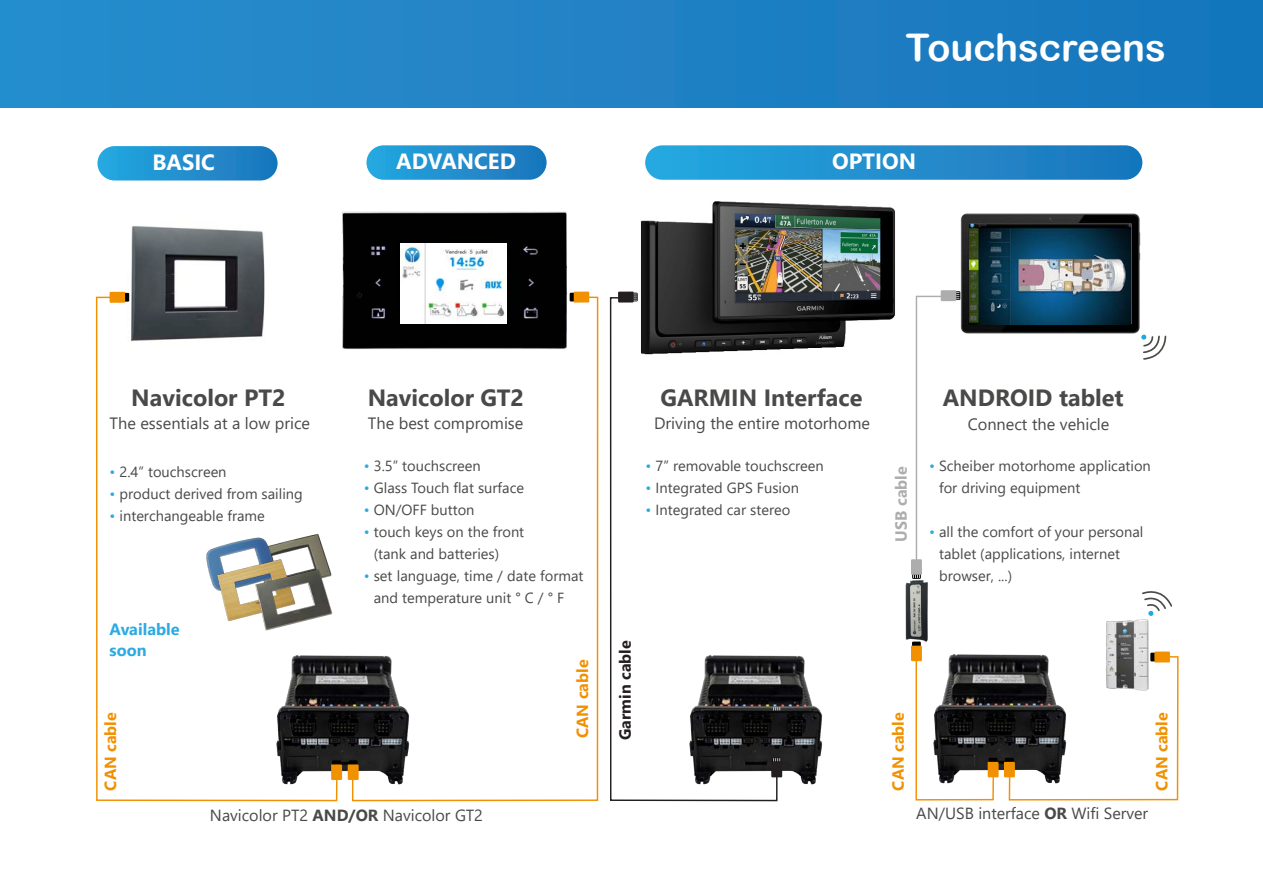
<style>
.page{position:relative;width:1263px;height:893px;background:#fff}
.page>*{position:absolute;margin:0;border:0;box-sizing:border-box;transform-origin:0 0}
.t1{font:38.1px "Arial Rounded MT Bold";color:#fff}
.t2{font:700 23.4px "Segoe UI";color:#494948}
.t3{font:700 21.9px "Segoe UI";color:#fff}
.t4{font:16.35px "Segoe UI";color:#494948}
.t5{font:700 16.35px "Segoe UI";color:#2daae1}
.t6{font:16.05px "Segoe UI";color:#494948}
.t7{font:700 16.05px "Segoe UI";color:#f29100}
.t8{font:700 16.05px "Segoe UI";color:#231f20}
.t9{font:700 16.05px "Segoe UI";color:#aeadad}
.t10{font:14.7px/21.9px "Segoe UI";color:#494948}
.s1{color:#2daae1}
.s2{font-weight:700}
</style>
<div class="page">
<img style="left:914px;top:645px;width:129px;height:133px">
<img style="left:778px;top:655px;width:45px;height:130px">
<img style="left:338px;top:655px;width:13px;height:125px">
<div style="left:97px;top:146px;width:181px;height:35px;background:linear-gradient(to right,#27a9e0,#1f76bc);border-radius:17px"></div>
<img style="left:641px;top:201px;width:254px;height:149px">
<div style="left:366px;top:145px;width:181px;height:35px;background:linear-gradient(to right,#27a9e0,#1e76bc);border-radius:17px"></div>
<div style="left:645px;top:145px;width:497px;height:35px;background:linear-gradient(to right,#26a9e0,#1c74bb);border-radius:17px"></div>
<div style="left:0;top:0;width:1263px;height:108px;background:linear-gradient(to right,#288ecd,#1675bc)"></div>
<img style="left:342px;top:211px;width:237px;height:138px">
<img style="left:961px;top:213px;width:179px;height:121px">
<img style="left:969px;top:223px;width:161px;height:101px">
<img style="left:127px;top:225px;width:138px;height:71px">
<img style="left:1106px;top:619px;width:43px;height:36px">
<svg style="left:609px;top:296px;width:169px;height:506px"></svg>
<svg style="left:772px;top:758px;width:9px;height:6px"></svg>
<div style="left:771px;top:762px;width:11px;height:15px;background:#231f20"></div>
<div style="left:618px;top:292px;width:16px;height:11px;background:#231f20"></div>
<svg style="left:95px;top:296px;width:243px;height:506px"></svg>
<svg style="left:123px;top:293px;width:6px;height:9px"></svg>
<div style="left:110px;top:292px;width:15px;height:11px;background:#f29100"></div>
<div style="left:332px;top:760px;width:9px;height:7px;background:#000"></div>
<div style="left:331px;top:764px;width:11px;height:16px;background:#f29100"></div>
<div style="left:349px;top:760px;width:9px;height:7px;background:#000"></div>
<div style="left:348px;top:764px;width:11px;height:16px;background:#f29100"></div>
<svg style="left:351px;top:296px;width:248px;height:506px"></svg>
<svg style="left:570px;top:293px;width:6px;height:8px"></svg>
<div style="left:574px;top:292px;width:15px;height:11px;background:#f29100"></div>
<svg style="left:1142px;top:591px;width:31px;height:25px"></svg>
<svg style="left:1008px;top:655px;width:171px;height:146px"></svg>
<div style="left:1150px;top:653px;width:7px;height:8px;background:#000"></div>
<div style="left:1154px;top:651px;width:16px;height:11px;background:#f29100"></div>
<div style="left:988px;top:762px;width:11px;height:15px;background:#f29100"></div>
<svg style="left:1005px;top:758px;width:9px;height:6px"></svg>
<div style="left:1004px;top:762px;width:11px;height:15px;background:#f29100"></div>
<svg style="left:633px;top:294px;width:4px;height:7px"></svg>
<svg style="left:773px;top:707px;width:7px;height:3px"></svg>
<svg style="left:773px;top:758px;width:7px;height:3px"></svg>
<svg style="left:1141px;top:334px;width:26px;height:26px"></svg>
<img style="left:905px;top:580px;width:23px;height:62px">
<svg style="left:915px;top:655px;width:80px;height:146px"></svg>
<svg style="left:912px;top:641px;width:9px;height:7px"></svg>
<div style="left:911px;top:646px;width:11px;height:15px;background:#f29100"></div>
<svg style="left:954px;top:291px;width:6px;height:9px"></svg>
<div style="left:941px;top:290px;width:15px;height:11px;background:#aeadad"></div>
<svg style="left:915px;top:292px;width:44px;height:267px"></svg>
<svg style="left:912px;top:572px;width:9px;height:7px"></svg>
<div style="left:911px;top:559px;width:11px;height:16px;background:#aeadad"></div>
<svg style="left:913px;top:575px;width:7px;height:3px"></svg>
<img style="left:400px;top:244px;width:106px;height:79px">
<p class="t1" style="left:906px;top:25px;width:261px">Touchscreens</p>
<p class="t3" style="left:152px;top:141px;width:64px">BASIC</p>
<p class="t3" style="left:396px;top:141px;width:121px">ADVANCED</p>
<p class="t3" style="left:832px;top:140px;width:85px">OPTION</p>
<p class="t2" style="left:131px;top:375px;width:156px">Navicolor PT2</p>
<p class="t2" style="left:368px;top:375px;width:158px">Navicolor GT2</p>
<p class="t4" style="left:110px;top:407px;width:202px">The essentials at a low price</p>
<p class="t10" style="left:110px;top:459px;width:119px"><span class="s1">•</span> 2.4” touchscreen</p>
<p class="t10" style="left:110px;top:481px;width:195px"><span class="s1">•</span> product derived from sailing</p>
<p class="t10" style="left:110px;top:503px;width:157px"><span class="s1">•</span> interchangeable frame</p>
<p class="t4" style="left:368px;top:408px;width:157px">The best compromise</p>
<p class="t10" style="left:364px;top:453px;width:119px"><span class="s1">•</span> 3.5” touchscreen</p>
<p class="t10" style="left:364px;top:475px;width:162px"><span class="s1">•</span> Glass Touch flat surface</p>
<p class="t10" style="left:364px;top:497px;width:112px"><span class="s1">•</span> ON/OFF button</p>
<p class="t10" style="left:374px;top:519px;width:152px;text-indent:-10px"><span class="s1">•</span> touch keys on the front (tank and batteries)</p>
<p class="t10" style="left:374px;top:563px;width:211px;text-indent:-10px"><span class="s1">•</span> set language, time / date format and temperature unit ° C / ° F</p>
<p class="t2" style="left:660px;top:375px;width:203px">GARMIN Interface</p>
<p class="t2" style="left:943px;top:375px;width:182px">ANDROID tablet</p>
<p class="t4" style="left:654px;top:407px;width:217px">Driving the entire motorhome</p>
<p class="t10" style="left:646px;top:453px;width:180px"><span class="s1">•</span> 7” removable touchscreen</p>
<p class="t10" style="left:646px;top:475px;width:155px"><span class="s1">•</span> Integrated GPS Fusion</p>
<p class="t10" style="left:646px;top:497px;width:146px"><span class="s1">•</span> Integrated car stereo</p>
<p class="t9" style="left:886px;top:542px;width:77px;rotate:-90deg">USB cable</p>
<p class="t4" style="left:968px;top:408px;width:143px">Connect the vehicle</p>
<p class="t10" style="left:939px;top:453px;width:213px;text-indent:-10px"><span class="s1">•</span> Scheiber motorhome application for driving equipment</p>
<p class="t10" style="left:939px;top:519px;width:206px;text-indent:-10px"><span class="s1">•</span> all the comfort of your personal tablet (applications, internet browser, ...)</p>
<p class="t5" style="left:110px;top:614px;width:72px">Available</p>
<p class="t5" style="left:110px;top:634px;width:39px">soon</p>
<p class="t8" style="left:610px;top:740px;width:101px;rotate:-90deg">Garmin cable</p>
<p class="t7" style="left:567px;top:738px;width:80px;rotate:-90deg">CAN cable</p>
<p class="t7" style="left:95px;top:790px;width:80px;rotate:-90deg">CAN cable</p>
<p class="t7" style="left:1147px;top:790px;width:80px;rotate:-90deg">CAN cable</p>
<p class="t7" style="left:883px;top:790px;width:80px;rotate:-90deg">CAN cable</p>
<p class="t6" style="left:210px;top:801px;width:274px">Navicolor PT2 <span class="s2">AND/OR</span> Navicolor GT2</p>
<p class="t6" style="left:916px;top:799px;width:233px">AN/USB interface <span class="s2">OR</span> Wifi Server</p>
</div>
